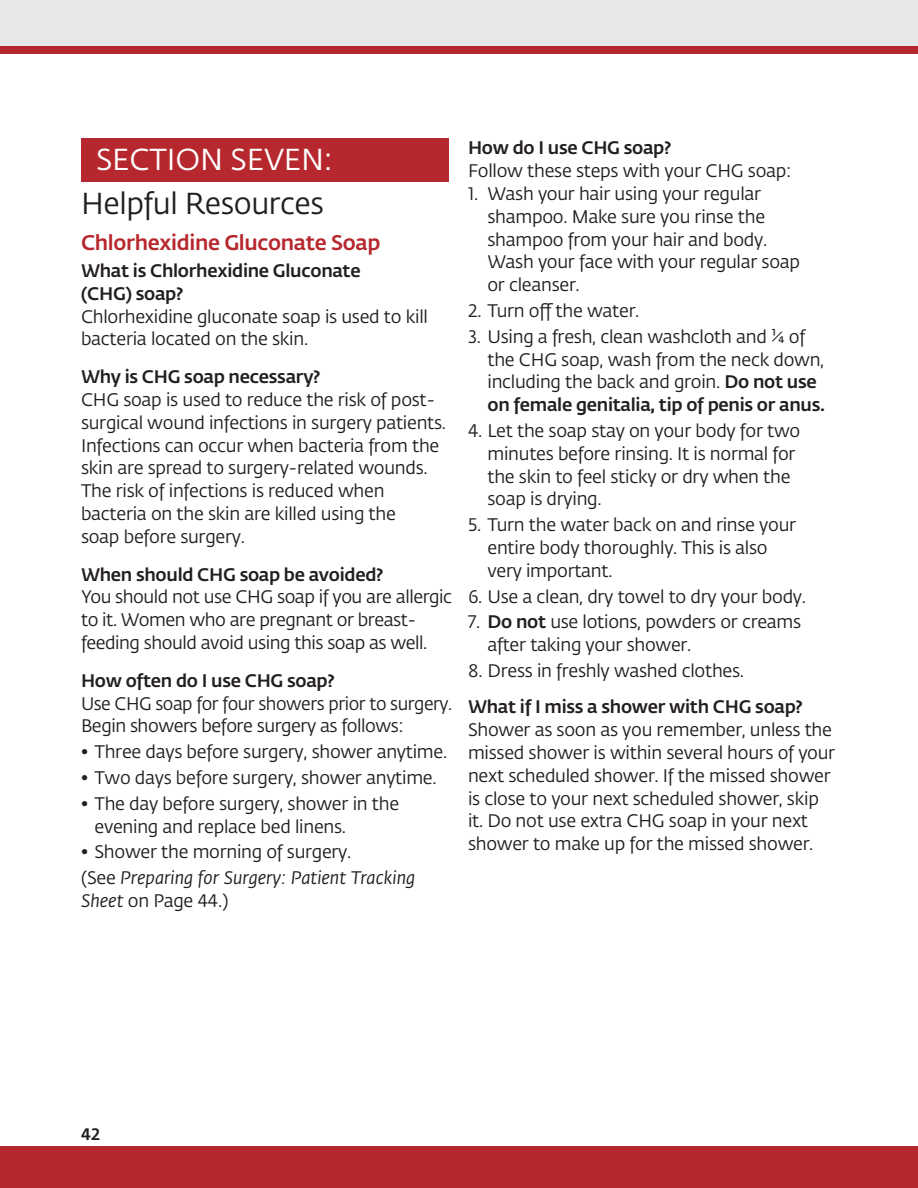
<style>
.page{position:relative;width:918px;height:1188px;background:#fff}
.page>*{position:absolute;margin:0;border:0;box-sizing:border-box;transform-origin:0 0}
.t1{font:30px "Fedra Sans Pro";letter-spacing:-.015em;color:#231f20}
.t2{font:30px "Fedra Sans Pro";letter-spacing:-.005em;color:#fff}
.t3{font:500 21px "Fedra Sans Pro";letter-spacing:-.015em;color:#b6282d}
.t4{font:18px/22.8px "Fedra Sans Pro";letter-spacing:-.015em;color:#231f20}
.t5{font:500 18px/22.8px "Fedra Sans Pro";letter-spacing:-.015em;color:#231f20}
.t6{font:italic 18px/22.8px "Fedra Sans Pro";color:#231f20}
.t7{font:500 16.5px "Fedra Sans Pro";color:#231f20}
.s1{font-style:normal}
.s2{font-weight:500}
</style>
<div class="page">
<div style="left:0;top:1147px;width:918px;height:41px;background:#b6282d"></div>
<div style="left:0;top:0;width:918px;height:54px;background:#e6e7e9"></div>
<div style="left:0;top:46px;width:918px;height:8px;background:#b6282d"></div>
<div style="left:82px;top:138px;width:367px;height:44px;background:#b6282d"></div>
<p class="t2" style="left:96px;top:139px;width:238px">SECTION SEVEN:</p>
<p class="t1" style="left:81px;top:183px;width:244px">Helpful Resources</p>
<p class="t3" style="left:81px;top:226px;width:301px">Chlorhexidine Gluconate Soap</p>
<p class="t5" style="left:81px;top:258px;width:281px">What is Chlorhexidine Gluconate (CHG) soap?</p>
<p class="t4" style="left:81px;top:304px;width:349px">Chlorhexidine gluconate soap is used to kill bacteria located on the skin.</p>
<p class="t5" style="left:81px;top:364px;width:241px">Why is CHG soap necessary?</p>
<p class="t4" style="left:81px;top:388px;width:367px">CHG soap is used to reduce the risk of post&shy;surgical wound infections in surgery patients.<br>Infections can occur when bacteria from the skin are spread to surgery-related wounds.<br>The risk of infections is reduced when bacteria on the skin are killed using the<br>soap before surgery.</p>
<p class="t5" style="left:81px;top:562px;width:304px">When should CHG soap be avoided?</p>
<p class="t4" style="left:81px;top:585px;width:373px">You should not use CHG soap if you are allergic to it. Women who are pregnant or breast&shy;feeding should avoid using this soap as well.</p>
<p class="t5" style="left:81px;top:668px;width:255px">How often do I use CHG soap?</p>
<p class="t4" style="left:81px;top:691px;width:373px">Use CHG soap for four showers prior to surgery.<br>Begin showers before surgery as follows:</p>
<p class="t4" style="left:81px;top:740px;width:368px">• Three days before surgery, shower anytime.</p>
<p class="t4" style="left:81px;top:766px;width:357px">• Two days before surgery, shower anytime.</p>
<p class="t4" style="left:94px;top:791px;width:306px;text-indent:-14px">• The day before surgery, shower in the evening and replace bed linens.</p>
<p class="t4" style="left:81px;top:840px;width:272px">• Shower the morning of surgery.</p>
<p class="t6" style="left:81px;top:866px;width:336px"><span class="s1">(See</span> Preparing for Surgery: Patient Tracking<br>Sheet <span class="s1">on Page 44.)</span></p>
<p class="t5" style="left:468px;top:136px;width:205px">How do I use CHG soap?</p>
<p class="t4" style="left:468px;top:159px;width:325px">Follow these steps with your CHG soap:</p>
<p class="t4" style="left:487px;top:182px;width:314px;text-indent:-19px">1. Wash your hair using your regular shampoo. Make sure you rinse the shampoo from your hair and body.<br>Wash your face with your regular soap or cleanser.</p>
<p class="t4" style="left:468px;top:299px;width:173px">2. Turn off the water.</p>
<p class="t4" style="left:487px;top:325px;width:339px;text-indent:-19px">3. Using a fresh, clean washcloth and ¼ of the CHG soap, wash from the neck down, including the back and groin. <span class="s2">Do not use on female genitalia, tip of penis or anus.</span></p>
<p class="t4" style="left:487px;top:419px;width:314px;text-indent:-19px">4. Let the soap stay on your body for two minutes before rinsing. It is normal for the skin to feel sticky or dry when the soap is drying.</p>
<p class="t4" style="left:487px;top:513px;width:310px;text-indent:-19px">5. Turn the water back on and rinse your entire body thoroughly. This is also very important.</p>
<p class="t4" style="left:468px;top:584px;width:340px">6. Use a clean, dry towel to dry your body.</p>
<p class="t4" style="left:487px;top:610px;width:315px;text-indent:-19px">7. <span class="s2">Do not</span> use lotions, powders or creams after taking your shower.</p>
<p class="t4" style="left:468px;top:659px;width:278px">8. Dress in freshly washed clothes.</p>
<p class="t5" style="left:468px;top:694px;width:336px">What if I miss a shower with CHG soap?</p>
<p class="t4" style="left:468px;top:718px;width:369px">Shower as soon as you remember, unless the missed shower is within several hours of your next scheduled shower. If the missed shower is close to your next scheduled shower, skip it. Do not use extra CHG soap in your next shower to make up for the missed shower.</p>
<p class="t7" style="left:81px;top:1122px;width:21px">42</p>
</div>
